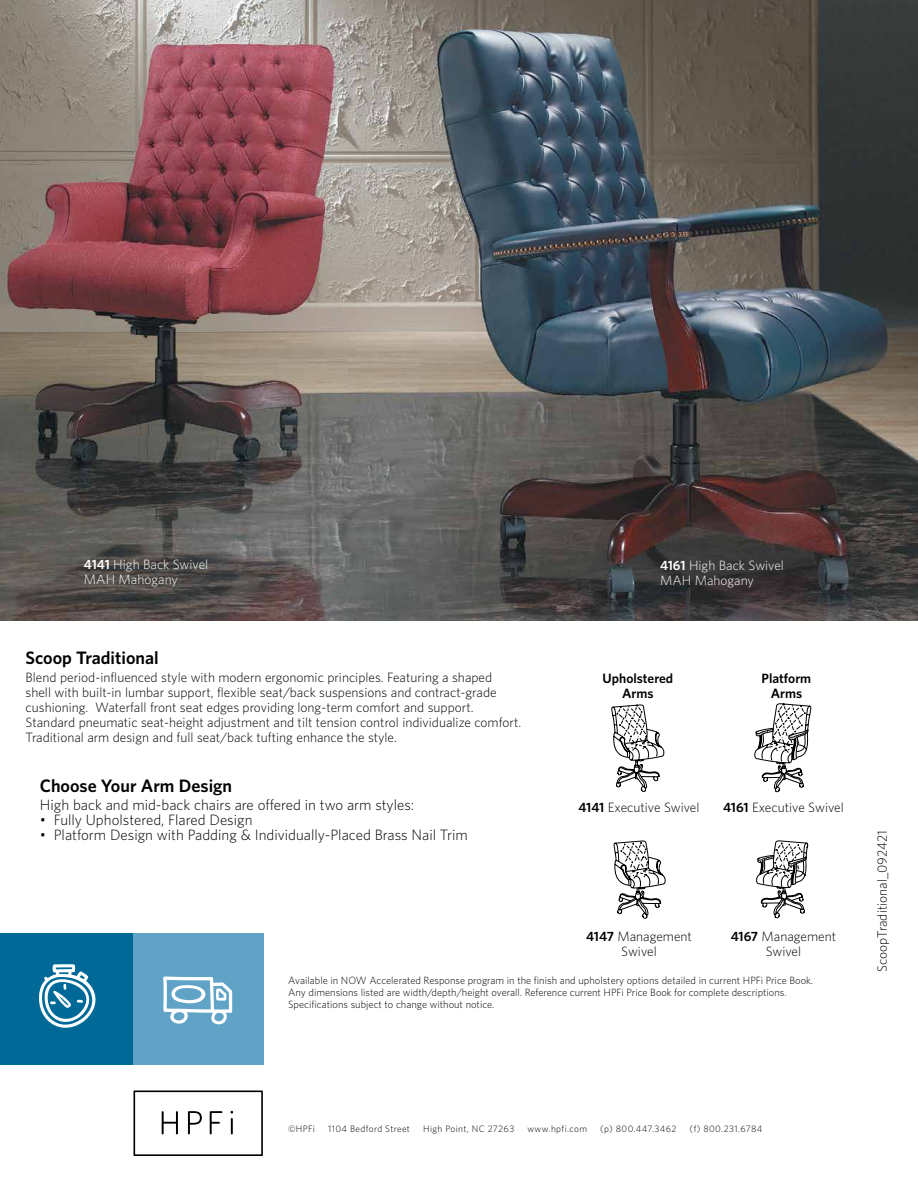
<style>
.page{position:relative;width:918px;height:1188px;background:#fff}
.page>*{position:absolute;margin:0;border:0;box-sizing:border-box;transform-origin:0 0}
.t1{font:600 18px "Whitney";color:#000}
.t2{font:300 15px "Whitney";color:#000}
.t3{font:300 13.5px/15px "Whitney";color:#000;text-align:center}
.t4{font:300 13.5px/15px "Whitney";color:#fff}
.t5{font:600 13.5px "Whitney";color:#000}
.t6{font:300 10.5px/12px "Whitney";color:#000}
.t7{font:300 9.3px "Whitney";letter-spacing:.04em;color:#000}
.s1{font-weight:600}
</style>
<div class="page">
<svg style="left:754px;top:703px;width:58px;height:90px"></svg>
<svg style="left:611px;top:704px;width:54px;height:88px"></svg>
<svg style="left:756px;top:841px;width:53px;height:78px"></svg>
<svg style="left:613px;top:841px;width:53px;height:78px"></svg>
<img style="left:0;top:0;width:918px;height:621px">
<div style="left:0;top:933px;width:134px;height:132px;background:#006997"></div>
<div style="left:134px;top:933px;width:130px;height:132px;background:#60a3c6"></div>
<svg style="left:134px;top:1090px;width:129px;height:66px"></svg>
<svg style="left:163px;top:977px;width:69px;height:47px"></svg>
<svg style="left:39px;top:964px;width:56px;height:64px"></svg>
<p class="t4" style="left:84px;top:556px;width:126px"><span class="s1">4141</span> High Back Swivel<br>MAH Mahogany</p>
<p class="t4" style="left:660px;top:557px;width:125px"><span class="s1">4161</span> High Back Swivel<br>MAH Mahogany</p>
<h1 class="t1" style="left:26px;top:645px;width:135px">Scoop Traditional</h1>
<p class="t3" style="left:26px;top:669px;width:497px;text-align:left">Blend period-influenced style with modern ergonomic principles. Featuring a shaped<br>shell with built-in lumbar support, flexible seat/back suspensions and contract-grade cushioning. Waterfall front seat edges providing long-term comfort and support.<br>Standard pneumatic seat-height adjustment and tilt tension control individualize comfort.<br>Traditional arm design and full seat/back tufting enhance the style.</p>
<h1 class="t1" style="left:40px;top:773px;width:194px">Choose Your Arm Design</h1>
<p class="t2" style="left:40px;top:794px;width:376px">High back and mid-back chairs are offered in two arm styles:</p>
<p class="t2" style="left:40px;top:809px;width:214px">• Fully Upholstered, Flared Design</p>
<p class="t2" style="left:40px;top:824px;width:429px">• Platform Design with Padding &amp; Individually-Placed Brass Nail Trim</p>
<p class="t5" style="left:603px;top:669px;width:72px">Upholstered</p>
<p class="t5" style="left:762px;top:669px;width:51px">Platform</p>
<p class="t5" style="left:622px;top:684px;width:33px">Arms</p>
<p class="t5" style="left:771px;top:684px;width:33px">Arms</p>
<p class="t3" style="left:578px;top:800px;width:123px"><span class="s1">4141</span> Executive Swivel</p>
<p class="t3" style="left:723px;top:800px;width:122px"><span class="s1">4161</span> Executive Swivel</p>
<p class="t3" style="left:586px;top:929px;width:107px"><span class="s1">4147</span> Management<br>Swivel</p>
<p class="t3" style="left:731px;top:929px;width:107px"><span class="s1">4167</span> Management<br>Swivel</p>
<p class="t6" style="left:288px;top:974px;width:526px">Available in NOW Accelerated Response program in the finish and upholstery options detailed in current HPFi Price Book.<br>Any dimensions listed are width/depth/height overall. Reference current HPFi Price Book for complete descriptions.<br>Specifications subject to change without notice.</p>
<p class="t3" style="left:874px;top:972px;width:143px;rotate:-90deg">ScoopTraditional_092421</p>
<p class="t7" style="left:288px;top:1123px;width:29px">©HPFi</p>
<p class="t7" style="left:328px;top:1123px;width:83px">1104 Bedford Street</p>
<p class="t7" style="left:423px;top:1123px;width:93px">High Point, NC 27263</p>
<p class="t7" style="left:527px;top:1123px;width:61px">www.hpfi.com</p>
<p class="t7" style="left:600px;top:1123px;width:78px">(p) 800.447.3462</p>
<p class="t7" style="left:690px;top:1123px;width:74px">(f) 800.231.6784</p>
</div>
